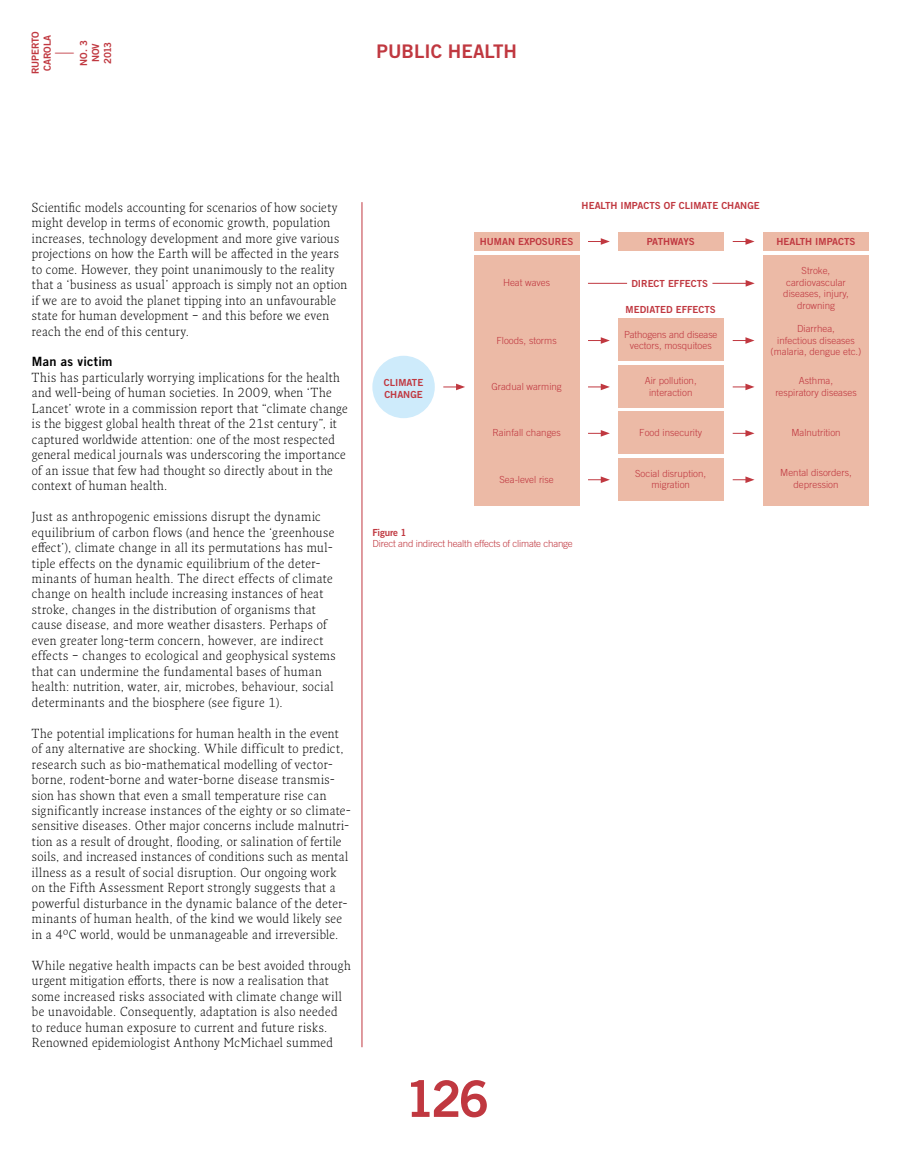
<style>
.page{position:relative;width:915px;height:1149px;background:#fff}
.page>*{position:absolute;margin:0;border:0;box-sizing:border-box;transform-origin:0 0}
.t1{font:50.25px "Trade Gothic LT Std Bd 2";color:#c03840}
.t2{font:18.75px "Trade Gothic LT Std Bd 2";color:#c03840}
.t3{font:300 18.75px "Trade Gothic LT Std";color:#c03840}
.t4{font:300 12.75px/15.5px "Fresco Pro";letter-spacing:.03em;color:#000}
.t5{font:12.75px "Trade Gothic LT Std Bd 2";letter-spacing:.015em;color:#000}
.t6{font:300 9.75px/11.6px "Trade Gothic LT Std";color:#c03840;text-align:center}
.t7{font:9.75px/12px "Trade Gothic LT Std Bd 2";color:#c03840}
.t8{font:300 9.75px "Trade Gothic LT Std";letter-spacing:-.02em;color:#c03840}
.t9{font:9.75px "Trade Gothic LT Std Bd 2";letter-spacing:-.035em;color:#c03840}
</style>
<div class="page">
<hr style="left:361px;top:202px;width:1px;height:844px;background:#c03840">
<svg style="left:443px;top:383px;width:22px;height:7px"></svg>
<div style="left:372px;top:355px;width:62px;height:63px;background:#ceebfb;border-radius:50%"></div>
<svg style="left:588px;top:238px;width:21px;height:7px"></svg>
<svg style="left:732px;top:238px;width:22px;height:7px"></svg>
<div style="left:762px;top:255px;width:106px;height:251px;background:#ecbaa6"></div>
<div style="left:762px;top:232px;width:106px;height:19px;background:#ecbaa6"></div>
<div style="left:617px;top:232px;width:106px;height:19px;background:#ecbaa6"></div>
<div style="left:473px;top:255px;width:106px;height:251px;background:#ecbaa6"></div>
<div style="left:473px;top:232px;width:106px;height:19px;background:#ecbaa6"></div>
<svg style="left:588px;top:337px;width:21px;height:7px"></svg>
<svg style="left:588px;top:383px;width:21px;height:7px"></svg>
<svg style="left:588px;top:430px;width:21px;height:6px"></svg>
<svg style="left:588px;top:476px;width:21px;height:7px"></svg>
<svg style="left:732px;top:337px;width:22px;height:7px"></svg>
<svg style="left:732px;top:383px;width:22px;height:7px"></svg>
<svg style="left:732px;top:430px;width:22px;height:6px"></svg>
<svg style="left:732px;top:476px;width:22px;height:7px"></svg>
<hr style="left:587px;top:283px;width:40px;height:1px;background:#c03840">
<hr style="left:712px;top:283px;width:35px;height:1px;background:#c03840">
<svg style="left:745px;top:280px;width:9px;height:6px"></svg>
<div style="left:617px;top:319px;width:106px;height:42px;background:#ecbaa6"></div>
<div style="left:617px;top:365px;width:106px;height:42px;background:#ecbaa6"></div>
<div style="left:617px;top:411px;width:106px;height:42px;background:#ecbaa6"></div>
<div style="left:617px;top:458px;width:106px;height:42px;background:#ecbaa6"></div>
<p class="t7" style="left:29px;top:74px;width:45px;text-align:center;rotate:-90deg">RUPERTO<br>CAROLA</p>
<h2 class="t3" style="left:55px;top:40px;width:20px">—</h2>
<p class="t7" style="left:77px;top:66px;width:27px;rotate:-90deg">NO. 3<br>NOV<br>2013</p>
<h2 class="t2" style="left:376px;top:40px;width:142px">PUBLIC HEALTH</h2>
<p class="t4" style="left:32px;top:199px;width:316px">Scientific models accounting for scenarios of how society might develop in terms of economic growth, population increases, technology development and more give various projections on how the Earth will be affected in the years to come. However, they point unanimously to the reality that a ‘business as usual’ approach is simply not an option if we are to avoid the planet tipping into an unfavourable state for human development – and this before we even reach the end of this century.</p>
<p class="t5" style="left:32px;top:354px;width:82px">Man as victim</p>
<p class="t4" style="left:32px;top:369px;width:317px">This has particularly worrying implications for the health and well-being of human societies. In 2009, when ‘The Lancet’ wrote in a commission report that “climate change is the biggest global health threat of the 21st century”, it captured worldwide attention: one of the most respected general medical journals was underscoring the importance of an issue that few had thought so directly about in the context of human health.</p>
<p class="t4" style="left:32px;top:508px;width:305px">Just as anthropogenic emissions disrupt the dynamic equilibrium of carbon flows (and hence the ‘greenhouse effect’), climate change in all its permutations has mul&shy;tiple effects on the dynamic equilibrium of the deter&shy;minants of human health. The direct effects of climate change on health include increasing instances of heat stroke, changes in the distribution of organisms that cause disease, and more weather disasters. Perhaps of even greater long-term concern, however, are indirect effects – changes to ecological and geophysical systems that can undermine the fundamental bases of human health: nutrition, water, air, microbes, behaviour, social determinants and the biosphere (see figure 1).</p>
<p class="t4" style="left:32px;top:724px;width:320px">The potential implications for human health in the event of any alternative are shocking. While difficult to predict, research such as bio-mathematical modelling of vector&shy;borne, rodent-borne and water-borne disease transmis&shy;sion has shown that even a small temperature rise can significantly increase instances of the eighty or so climate&shy;sensitive diseases. Other major concerns include malnutri&shy;tion as a result of drought, flooding, or salination of fertile soils, and increased instances of conditions such as mental illness as a result of social disruption. Our ongoing work on the Fifth Assessment Report strongly suggests that a powerful disturbance in the dynamic balance of the deter&shy;minants of human health, of the kind we would likely see in a 4ºC world, would be unmanageable and irreversible.</p>
<p class="t4" style="left:32px;top:956px;width:320px">While negative health impacts can be best avoided through urgent mitigation efforts, there is now a realisation that some increased risks associated with climate change will be unavoidable. Consequently, adaptation is also needed to reduce human exposure to current and future risks.<br>Renowned epidemiologist Anthony McMichael summed</p>
<p class="t7" style="left:383px;top:376px;width:41px;line-height:11.6px">CLIMATE<br>CHANGE</p>
<p class="t7" style="left:581px;top:199px;width:180px">HEALTH IMPACTS OF CLIMATE CHANGE</p>
<p class="t7" style="left:479px;top:235px;width:95px">HUMAN EXPOSURES</p>
<p class="t6" style="left:503px;top:276px;width:49px">Heat waves</p>
<p class="t6" style="left:496px;top:334px;width:62px">Floods, storms</p>
<p class="t6" style="left:491px;top:380px;width:72px">Gradual warming</p>
<p class="t6" style="left:492px;top:427px;width:70px">Rainfall changes</p>
<p class="t6" style="left:499px;top:473px;width:56px">Sea-level rise</p>
<p class="t9" style="left:646px;top:235px;width:50px">PATHWAYS</p>
<p class="t7" style="left:776px;top:235px;width:81px">HEALTH IMPACTS</p>
<p class="t7" style="left:631px;top:277px;width:78px">DIRECT EFFECTS</p>
<p class="t7" style="left:625px;top:304px;width:92px">MEDIATED EFFECTS</p>
<p class="t6" style="left:623px;top:328px;width:95px">Pathogens and disease vectors, mosquitoes</p>
<p class="t6" style="left:644px;top:374px;width:54px">Air pollution, interaction</p>
<p class="t6" style="left:639px;top:426px;width:64px">Food insecurity</p>
<p class="t6" style="left:635px;top:467px;width:72px">Social disruption, migration</p>
<p class="t6" style="left:783px;top:264px;width:67px">Stroke, cardiovascular diseases, injury, drowning</p>
<p class="t6" style="left:770px;top:322px;width:93px">Diarrhea,<br>infectious diseases (malaria, dengue etc.)</p>
<p class="t6" style="left:775px;top:375px;width:83px">Asthma,<br>respiratory diseases</p>
<p class="t6" style="left:791px;top:426px;width:51px">Malnutrition</p>
<p class="t6" style="left:780px;top:466px;width:73px">Mental disorders, depression</p>
<p class="t7" style="left:372px;top:526px;width:36px">Figure 1</p>
<p class="t8" style="left:372px;top:538px;width:202px">Direct and indirect health effects of climate change</p>
<h1 class="t1" style="left:404px;top:1067px;width:86px">126</h1>
</div>
